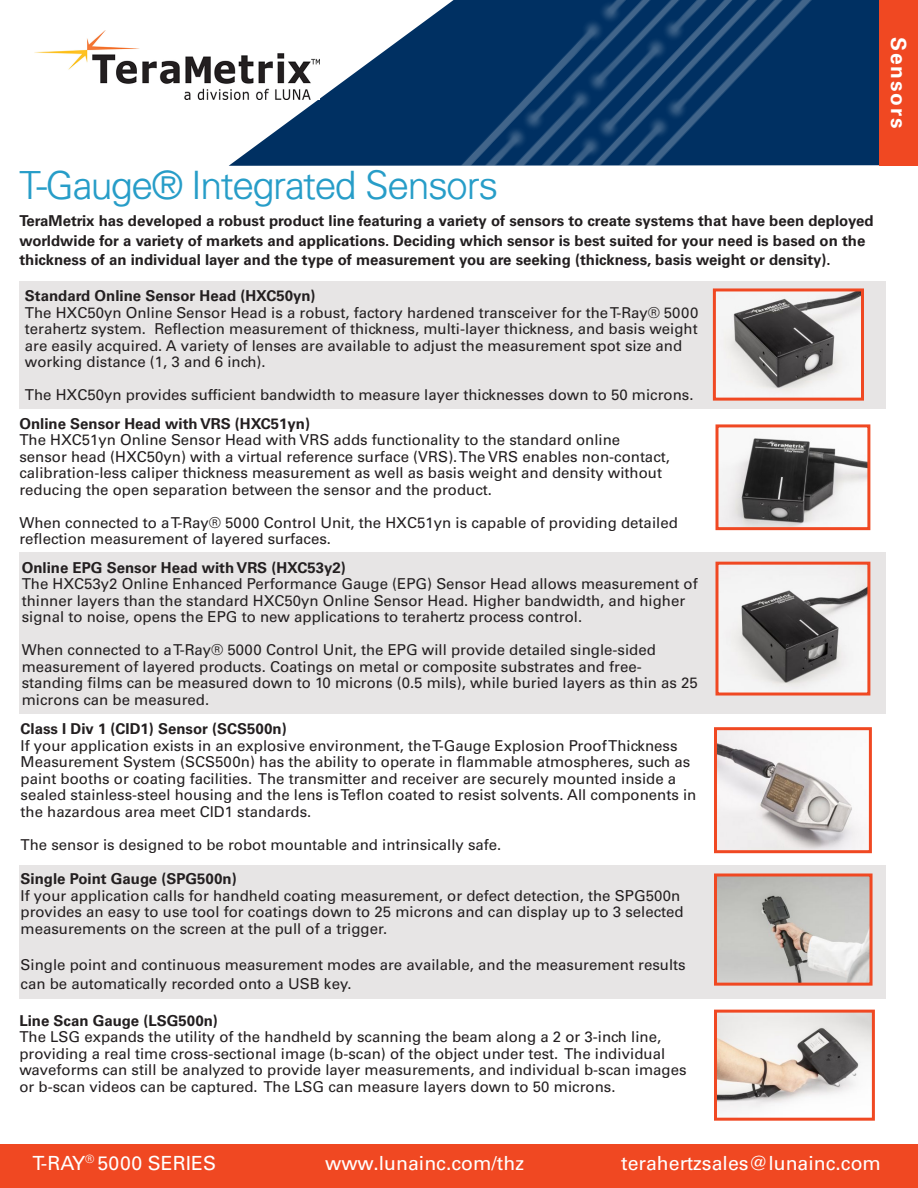
<style>
.page{position:relative;width:918px;height:1188px;background:#fff}
.page>*{position:absolute;margin:0;border:0;box-sizing:border-box;transform-origin:0 0}
.t1{font:300 39px "Univers";letter-spacing:-.03em;color:#279dc8}
.Default{font:700 21px "Univers LT Std";letter-spacing:.09em;color:#fff}
.Default-2{font:19.5px "Univers LT Std";color:#fff}
.t2{font:15px/16.5px "Univers LT Std";color:#231f20}
.t3{font:700 15px/19.5px "Univers LT Std";color:#231f20}
</style>
<div class="page">
<div style="left:19px;top:281px;width:867px;height:127px;background:#e7e5e5"></div>
<svg style="left:229px;top:95px;width:689px;height:71px;fill:#003062"></svg>
<img style="left:325px;top:0;width:561px;height:166px">
<div style="left:880px;top:0;width:38px;height:165px;background:#f04822"></div>
<div style="left:0;top:1144px;width:918px;height:44px;background:#f04822"></div>
<img style="left:34px;top:30px;width:286px;height:69px">
<img style="left:717px;top:292px;width:143px;height:105px">
<div style="left:713px;top:288px;width:151px;height:113px;border:3px solid #f04822"></div>
<img style="left:720px;top:438px;width:146px;height:88px">
<div style="left:716px;top:424px;width:154px;height:106px;border:3px solid #f04822"></div>
<div style="left:19px;top:552px;width:867px;height:162px;background:#e7e5e5"></div>
<img style="left:720px;top:566px;width:146px;height:126px">
<div style="left:716px;top:562px;width:154px;height:134px;border:3px solid #f04822"></div>
<img style="left:718px;top:731px;width:146px;height:118px">
<div style="left:714px;top:727px;width:158px;height:126px;border:3px solid #f04822"></div>
<div style="left:19px;top:865px;width:867px;height:134px;background:#e7e5e5"></div>
<img style="left:718px;top:878px;width:151px;height:104px">
<div style="left:714px;top:874px;width:159px;height:112px;border:3px solid #f04822"></div>
<img style="left:718px;top:1014px;width:153px;height:99px">
<div style="left:714px;top:1010px;width:161px;height:111px;border:3px solid #f04822"></div>
<p class="t1" style="left:19px;top:161px;width:480px">T-Gauge® Integrated Sensors</p>
<p class="t3" style="left:19px;top:211px;width:856px">TeraMetrix has developed a robust product line featuring a variety of sensors to create systems that have been deployed worldwide for a variety of markets and applications. Deciding which sensor is best suited for your need is based on the thickness of an individual layer and the type of measurement you are seeking (thickness, basis weight or density).</p>
<p class="t3" style="left:25px;top:286px;width:292px">Standard Online Sensor Head (HXC50yn)</p>
<p class="t2" style="left:25px;top:304px;width:675px">The HXC50yn Online Sensor Head is a robust, factory hardened transceiver for the T-Ray® 5000 terahertz system. Reflection measurement of thickness, multi-layer thickness, and basis weight are easily acquired. A variety of lenses are available to adjust the measurement spot size and working distance (1, 3 and 6 inch).</p>
<p class="t2" style="left:25px;top:387px;width:670px">The HXC50yn provides sufficient bandwidth to measure layer thicknesses down to 50 microns.</p>
<p class="t3" style="left:19px;top:414px;width:292px">Online Sensor Head with VRS (HXC51yn)</p>
<p class="t2" style="left:19px;top:432px;width:652px">The HXC51yn Online Sensor Head with VRS adds functionality to the standard online sensor head (HXC50yn) with a virtual reference surface (VRS). The VRS enables non-contact, calibration-less caliper thickness measurement as well as basis weight and density without reducing the open separation between the sensor and the product.</p>
<p class="t2" style="left:19px;top:514px;width:660px">When connected to a T-Ray® 5000 Control Unit, the HXC51yn is capable of providing detailed reflection measurement of layered surfaces.</p>
<p class="t3" style="left:22px;top:558px;width:325px">Online EPG Sensor Head with VRS (HXC53y2)</p>
<p class="t2" style="left:22px;top:576px;width:678px">The HXC53y2 Online Enhanced Performance Gauge (EPG) Sensor Head allows measurement of thinner layers than the standard HXC50yn Online Sensor Head. Higher bandwidth, and higher signal to noise, opens the EPG to new applications to terahertz process control.</p>
<p class="t2" style="left:22px;top:642px;width:678px">When connected to a T-Ray® 5000 Control Unit, the EPG will provide detailed single-sided measurement of layered products. Coatings on metal or composite substrates and free&shy;standing films can be measured down to 10 microns (0.5 mils), while buried layers as thin as 25 microns can be measured.</p>
<p class="t3" style="left:21px;top:719px;width:268px">Class I Div 1 (CID1) Sensor (SCS500n)</p>
<p class="t2" style="left:21px;top:737px;width:677px">If your application exists in an explosive environment, the T-Gauge Explosion Proof Thickness Measurement System (SCS500n) has the ability to operate in flammable atmospheres, such as paint booths or coating facilities. The transmitter and receiver are securely mounted inside a sealed stainless-steel housing and the lens is Teflon coated to resist solvents. All components in the hazardous area meet CID1 standards.</p>
<p class="t2" style="left:21px;top:836px;width:482px">The sensor is designed to be robot mountable and intrinsically safe.</p>
<p class="t3" style="left:21px;top:869px;width:218px">Single Point Gauge (SPG500n)</p>
<p class="t2" style="left:21px;top:887px;width:665px">If your application calls for handheld coating measurement, or defect detection, the SPG500n provides an easy to use tool for coatings down to 25 microns and can display up to 3 selected measurements on the screen at the pull of a trigger.</p>
<p class="t2" style="left:21px;top:955px;width:667px;line-height:19.5px">Single point and continuous measurement modes are available, and the measurement results can be automatically recorded onto a USB key.</p>
<p class="t3" style="left:19px;top:1011px;width:200px">Line Scan Gauge (LSG500n)</p>
<p class="t2" style="left:19px;top:1029px;width:669px">The LSG expands the utility of the handheld by scanning the beam along a 2 or 3-inch line, providing a real time cross-sectional image (b-scan) of the object under test. The individual waveforms can still be analyzed to provide layer measurements, and individual b-scan images or b-scan videos can be captured. The LSG can measure layers down to 50 microns.</p>
<p class="Default" style="left:911px;top:37px;width:93px;rotate:90deg">Sensors</p>
<p class="Default-2" style="left:32px;top:1151px;width:185px">T-RAY<sup>®</sup> 5000 SERIES</p>
<p class="Default-2" style="left:325px;top:1151px;width:200px">www.lunainc.com/thz</p>
<p class="Default-2" style="left:621px;top:1151px;width:261px">terahertzsales@lunainc.com</p>
</div>
